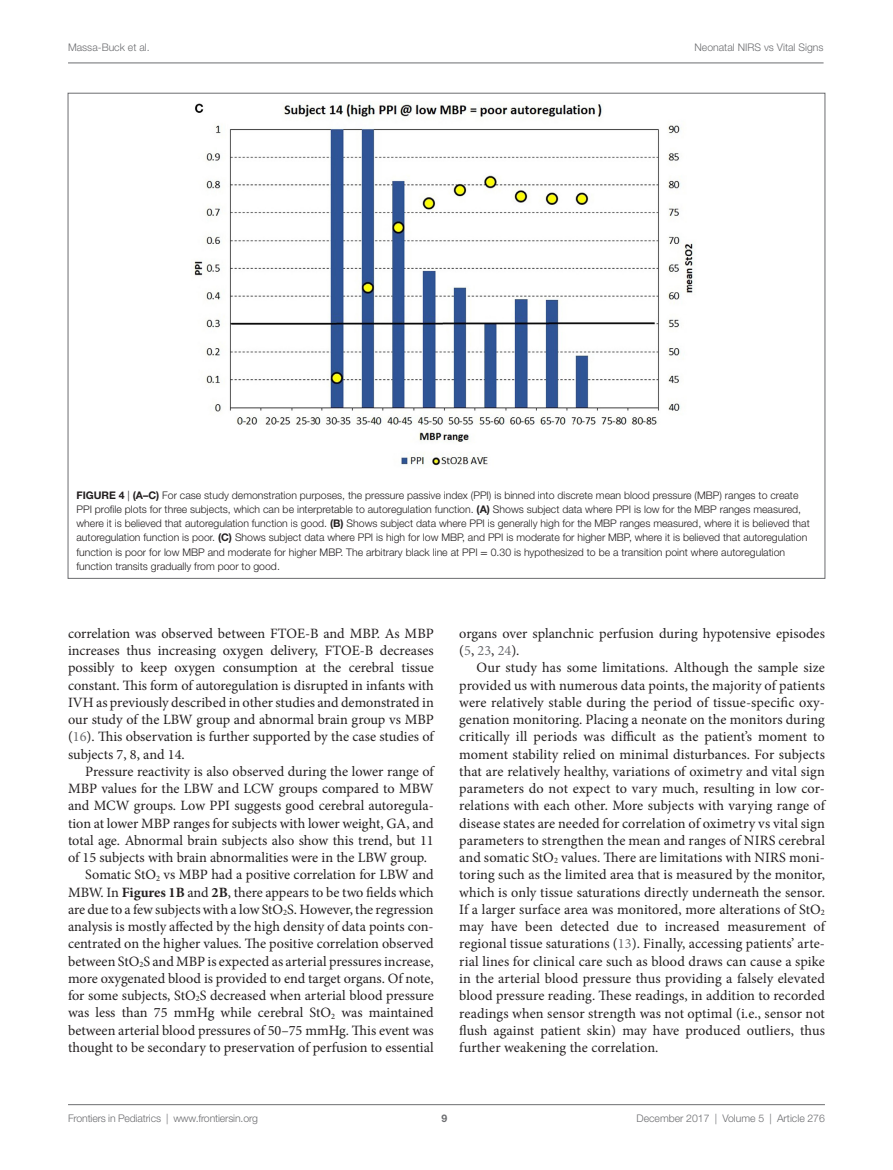
<style>
.page{position:relative;width:893px;height:1170px;background:#fff}
.page>*{position:absolute;margin:0;border:0;box-sizing:border-box;transform-origin:0 0}
.t1{font:14.25px/17.2px "Minion Pro";color:#231f20;text-align:justify}
.t2{font:300 10.5px/14.2px "Helvetica Neue LT Std";color:#231f20}
.t3{font:300 10.5px "Helvetica Neue LT Std";color:#6c6d70}
.t4{font:700 10.5px "Helvetica Neue LT Std";color:#6c6d70}
.s1{font-weight:700}
.s2{font-family:"STIX General";font-weight:400}
.s3{color:#6c6d70}
</style>
<div class="page">
<img style="left:191px;top:103px;width:503px;height:365px">
<hr style="left:68px;top:1104px;width:757px;height:1px;background:#6c6d70">
<hr style="left:68px;top:63px;width:755px;height:1px;background:#6c6d70">
<p class="t3" style="left:68px;top:41px;width:83px">Massa-Buck et al.</p>
<p class="t3" style="left:694px;top:41px;width:131px">Neonatal NIRS vs Vital Signs</p>
<p class="t2" style="left:76px;top:487px;width:735px"><span class="s1">FIGURE 4</span> | <span class="s1">(A–C)</span> For case study demonstration purposes, the pressure passive index (PPI) is binned into discrete mean blood pressure (MBP) ranges to create PPI profile plots for three subjects, which can be interpretable to autoregulation function. <span class="s1">(A)</span> Shows subject data where PPI is low for the MBP ranges measured, where it is believed that autoregulation function is good. <span class="s1">(B)</span> Shows subject data where PPI is generally high for the MBP ranges measured, where it is believed that autoregulation function is poor. <span class="s1">(C)</span> Shows subject data where PPI is high for low MBP, and PPI is moderate for higher MBP, where it is believed that autoregulation function is poor for low MBP and moderate for higher MBP. The arbitrary black line at PPI <span class="s2">=</span> 0.30 is hypothesized to be a transition point where autoregulation function transits gradually from poor to good.</p>
<p class="t1" style="left:68px;top:624px;width:367px">correlation was observed between FTOE-B and MBP. As MBP increases thus increasing oxygen delivery, FTOE-B decreases possibly to keep oxygen consumption at the cerebral tissue constant. This form of autoregulation is disrupted in infants with IVH as previously described in other studies and demonstrated in our study of the LBW group and abnormal brain group vs MBP (<span class="s3">16</span>). This observation is further supported by the case studies of subjects 7, 8, and 14.</p>
<p class="t1" style="left:85px;top:762px;width:350px">Pressure reactivity is also observed during the lower range of</p>
<p class="t1" style="left:68px;top:780px;width:367px">MBP values for the LBW and LCW groups compared to MBW</p>
<p class="t1" style="left:68px;top:797px;width:367px">and MCW groups. Low PPI suggests good cerebral autoregula-</p>
<p class="t1" style="left:68px;top:814px;width:367px">tion at lower MBP ranges for subjects with lower weight, GA, and</p>
<p class="t1" style="left:68px;top:831px;width:367px">total age. Abnormal brain subjects also show this trend, but 11</p>
<p class="t1" style="left:68px;top:849px;width:361px">of 15 subjects with brain abnormalities were in the LBW group.</p>
<p class="t1" style="left:85px;top:866px;width:350px">Somatic StO<sub>2</sub> vs MBP had a positive correlation for LBW and</p>
<p class="t1" style="left:68px;top:883px;width:367px">MBW. In <span class="s1">Figures 1B</span> and <span class="s1">2B</span>, there appears to be two fields which</p>
<p class="t1" style="left:68px;top:900px;width:367px">are due to a few subjects with a low StO<sub>2</sub>S. However, the regression</p>
<p class="t1" style="left:68px;top:918px;width:367px">analysis is mostly affected by the high density of data points con-</p>
<p class="t1" style="left:68px;top:935px;width:367px">centrated on the higher values. The positive correlation observed</p>
<p class="t1" style="left:68px;top:952px;width:367px">between StO<sub>2</sub>S and MBP is expected as arterial pressures increase,</p>
<p class="t1" style="left:68px;top:969px;width:367px">more oxygenated blood is provided to end target organs. Of note,</p>
<p class="t1" style="left:68px;top:987px;width:367px">for some subjects, StO<sub>2</sub>S decreased when arterial blood pressure</p>
<p class="t1" style="left:68px;top:1004px;width:367px">was less than 75 mmHg while cerebral StO<sub>2</sub> was maintained</p>
<p class="t1" style="left:68px;top:1021px;width:367px">between arterial blood pressures of 50–75 mmHg. This event was</p>
<p class="t1" style="left:68px;top:1038px;width:367px">thought to be secondary to preservation of perfusion to essential</p>
<p class="t1" style="left:459px;top:624px;width:367px">organs over splanchnic perfusion during hypotensive episodes (<span class="s3">5</span>, <span class="s3">23</span>, <span class="s3">24</span>).</p>
<p class="t1" style="left:459px;top:659px;width:367px;text-indent:17px">Our study has some limitations. Although the sample size provided us with numerous data points, the majority of patients were relatively stable during the period of tissue-specific oxy&shy;genation monitoring. Placing a neonate on the monitors during critically ill periods was difficult as the patient’s moment to moment stability relied on minimal disturbances. For subjects that are relatively healthy, variations of oximetry and vital sign parameters do not expect to vary much, resulting in low cor&shy;relations with each other. More subjects with varying range of disease states are needed for correlation of oximetry vs vital sign parameters to strengthen the mean and ranges of NIRS cerebral and somatic StO<sub>2</sub> values. There are limitations with NIRS moni&shy;toring such as the limited area that is measured by the monitor, which is only tissue saturations directly underneath the sensor.<br>If a larger surface area was monitored, more alterations of StO<sub>2 </sub>may have been detected due to increased measurement of regional tissue saturations (<span class="s3">13</span>). Finally, accessing patients’ arte&shy;rial lines for clinical care such as blood draws can cause a spike in the arterial blood pressure thus providing a falsely elevated blood pressure reading. These readings, in addition to recorded readings when sensor strength was not optimal (i.e., sensor not flush against patient skin) may have produced outliers, thus further weakening the correlation.</p>
<p class="t3" style="left:68px;top:1111px;width:191px">Frontiers in Pediatrics | www.frontiersin.org</p>
<p class="t3" style="left:636px;top:1111px;width:190px">December 2017 | Volume 5 | Article 276</p>
<p class="t4" style="left:441px;top:1111px;width:7px">9</p>
</div>
